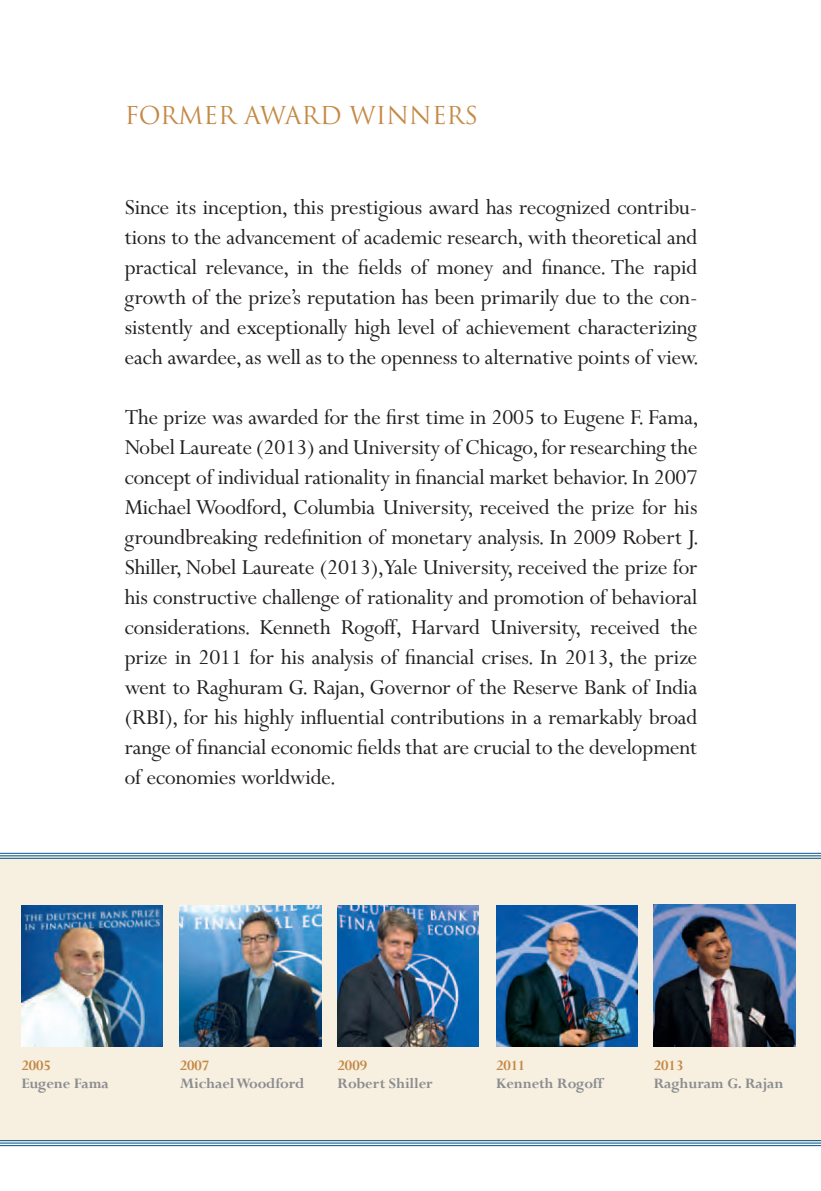
<style>
.page{position:relative;width:821px;height:1191px;background:#fff}
.page>*{position:absolute;margin:0;border:0;box-sizing:border-box;transform-origin:0 0}
.t1{font:24px/30px "Perpetua MT Pro";letter-spacing:-.005em;color:#231f20;text-align:justify}
.t2{font:24px "Trajan Pro";color:#c48945}
.t3{font:700 16.2px "Perpetua";letter-spacing:-.01em;color:#8a8c8f}
.t4{font:700 16.2px "Perpetua";color:#c48945}
</style>
<div class="page">
<svg style="left:0;top:852px;width:821px;height:294px"></svg>
<div style="left:0;top:857px;width:821px;height:284px;background:#f7efdf"></div>
<img style="left:21px;top:905px;width:142px;height:141px">
<img style="left:180px;top:905px;width:141px;height:141px">
<img style="left:337px;top:905px;width:142px;height:141px">
<img style="left:496px;top:905px;width:141px;height:141px">
<img style="left:654px;top:905px;width:141px;height:141px">
<p class="t2" style="left:125px;top:100px;width:245px">FORME R AWARD WINNE</p>
<p class="t2" style="left:447px;top:100px;width:29px">RS</p>
<p class="t1" style="left:125px;top:192px;width:575px">Since its inception, this prestigious award has recognized contribu&shy;tions to the advancement of academic research, with theoretical and practical relevance, in the fields of money and finance. The rapid growth of the prize’s reputation has been primarily due to the con&shy;sistently and exceptionally high level of achievement characterizing each awardee, as well as to the openness to alternative points of view.</p>
<p class="t1" style="left:125px;top:402px;width:575px">The prize was awarded for the first time in 2005 to Eugene F. Fama, Nobel Laureate (2013) and University of Chicago, for researching the concept of individual rationality in financial market behavior. In 2007<br>Michael Woodford, Columbia University, received the prize for his groundbreaking redefinition of monetary analysis. In 2009 Robert J.<br>Shiller, Nobel Laureate (2013), Yale University, received the prize for his constructive challenge of rationality and promotion of behavioral considerations. Kenneth Rogoff, Harvard University, received the prize in 2011 for his analysis of financial crises. In 2013, the prize went to Raghuram G. Rajan, Governor of the Reserve Bank of India (RBI), for his highly influential contributions in a remarkably broad range of financial economic fields that are crucial to the development of economies worldwide.</p>
<p class="t4" style="left:21px;top:1054px;width:31px">2005</p>
<p class="t3" style="left:21px;top:1072px;width:89px">Eugene Fama</p>
<p class="t4" style="left:180px;top:1054px;width:31px">2007</p>
<p class="t3" style="left:180px;top:1072px;width:126px">Michael Woodford</p>
<p class="t4" style="left:337px;top:1054px;width:31px">2009</p>
<p class="t3" style="left:337px;top:1072px;width:97px">Robert Shiller</p>
<p class="t4" style="left:496px;top:1054px;width:31px">2011</p>
<p class="t3" style="left:496px;top:1072px;width:108px">Kenneth Rogoff</p>
<p class="t4" style="left:654px;top:1054px;width:31px">2013</p>
<p class="t3" style="left:654px;top:1072px;width:131px">Raghuram G. Rajan</p>
</div>
